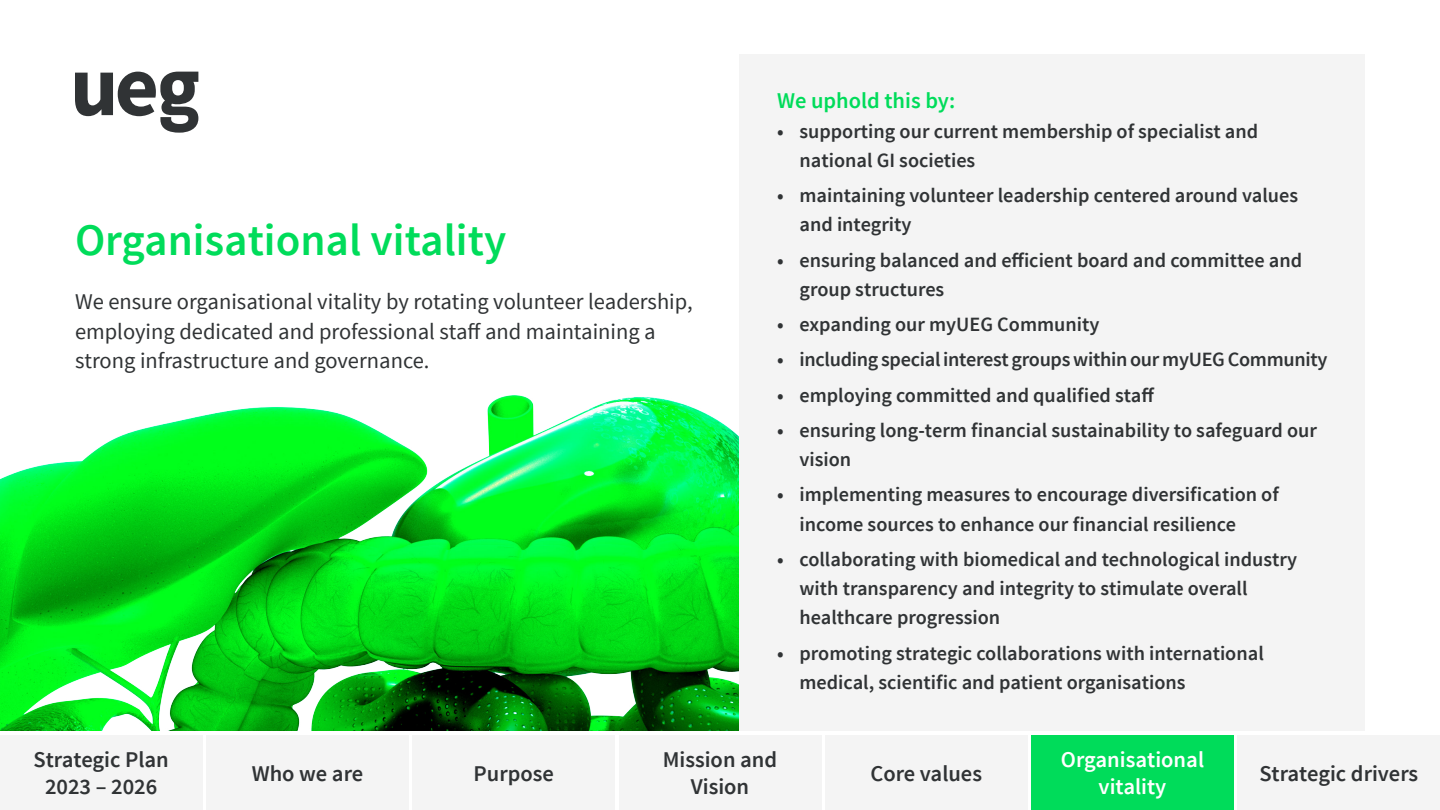
<style>
.page{position:relative;width:1440px;height:810px;background:#fff}
.page>*{position:absolute;margin:0;border:0;box-sizing:border-box;transform-origin:0 0}
.t1{font:600 45px "Source Sans Pro";color:#00dc5a}
.t2{font:22.5px/29.2px "Source Sans Pro";color:#303335}
.t3{font:600 22.5px/27px "Source Sans Pro";color:#303335;text-align:center}
.t4{font:600 22.5px/27px "Source Sans Pro";color:#fff;text-align:center}
.t5{font:600 22.5px "Source Sans Pro";color:#00dc5a}
.t6{font:600 20.25px/29.2px "Source Sans Pro";color:#303335}
</style>
<div class="page">
<img style="left:0;top:375px;width:740px;height:356px">
<svg style="left:75px;top:72px;width:123px;height:61px"></svg>
<div style="left:740px;top:54px;width:625px;height:681px;background:#f4f4f4"></div>
<div style="left:0;top:731px;width:1440px;height:79px;background:#fff"></div>
<div style="left:206px;top:735px;width:203px;height:75px;background:#f4f4f4"></div>
<div style="left:413px;top:735px;width:202px;height:75px;background:#f4f4f4"></div>
<div style="left:619px;top:735px;width:202px;height:75px;background:#f4f4f4"></div>
<div style="left:825px;top:735px;width:202px;height:75px;background:#f4f4f4"></div>
<div style="left:1238px;top:735px;width:202px;height:75px;background:#f4f4f4"></div>
<div style="left:0;top:735px;width:202px;height:75px;background:#f4f4f4"></div>
<div style="left:1031px;top:735px;width:203px;height:75px;background:#00dc5a"></div>
<h1 class="t1" style="left:75px;top:212px;width:433px">Organisational vitality</h1>
<p class="t2" style="left:75px;top:288px;width:619px">We ensure organisational vitality by rotating volunteer leadership, employing dedicated and professional staff and maintaining a strong infrastructure and governance.</p>
<p class="t5" style="left:777px;top:87px;width:180px">We uphold this by:</p>
<p class="t6" style="left:799px;top:117px;width:460px;text-indent:-22px">• supporting our current membership of specialist and national GI societies</p>
<p class="t6" style="left:799px;top:181px;width:500px;text-indent:-22px">• maintaining volunteer leadership centered around values and integrity</p>
<p class="t6" style="left:799px;top:246px;width:504px;text-indent:-22px">• ensuring balanced and efficient board and committee and group structures</p>
<p class="t6" style="left:777px;top:310px;width:324px">• expanding our myUEG Community</p>
<p class="t6" style="left:777px;top:346px;width:552px">• including special interest groups within our myUEG Community</p>
<p class="t6" style="left:777px;top:381px;width:379px">• employing committed and qualified staff</p>
<p class="t6" style="left:799px;top:416px;width:519px;text-indent:-22px">• ensuring long-term financial sustainability to safeguard our vision</p>
<p class="t6" style="left:799px;top:481px;width:481px;text-indent:-22px">• implementing measures to encourage diversification of income sources to enhance our financial resilience</p>
<p class="t6" style="left:799px;top:545px;width:499px;text-indent:-22px">• collaborating with biomedical and technological industry with transparency and integrity to stimulate overall healthcare progression</p>
<p class="t6" style="left:799px;top:639px;width:466px;text-indent:-22px">• promoting strategic collaborations with international medical, scientific and patient organisations</p>
<p class="t3" style="left:34px;top:747px;width:137px">Strategic Plan<br>2023 – 2026</p>
<p class="t4" style="left:1061px;top:747px;width:145px">Organisational vitality</p>
<p class="t3" style="left:663px;top:747px;width:116px">Mission and<br>Vision</p>
<p class="t3" style="left:870px;top:761px;width:113px">Core values</p>
<p class="t3" style="left:1259px;top:761px;width:160px">Strategic drivers</p>
<p class="t3" style="left:252px;top:761px;width:113px">Who we are</p>
<p class="t3" style="left:474px;top:761px;width:82px">Purpose</p>
</div>
